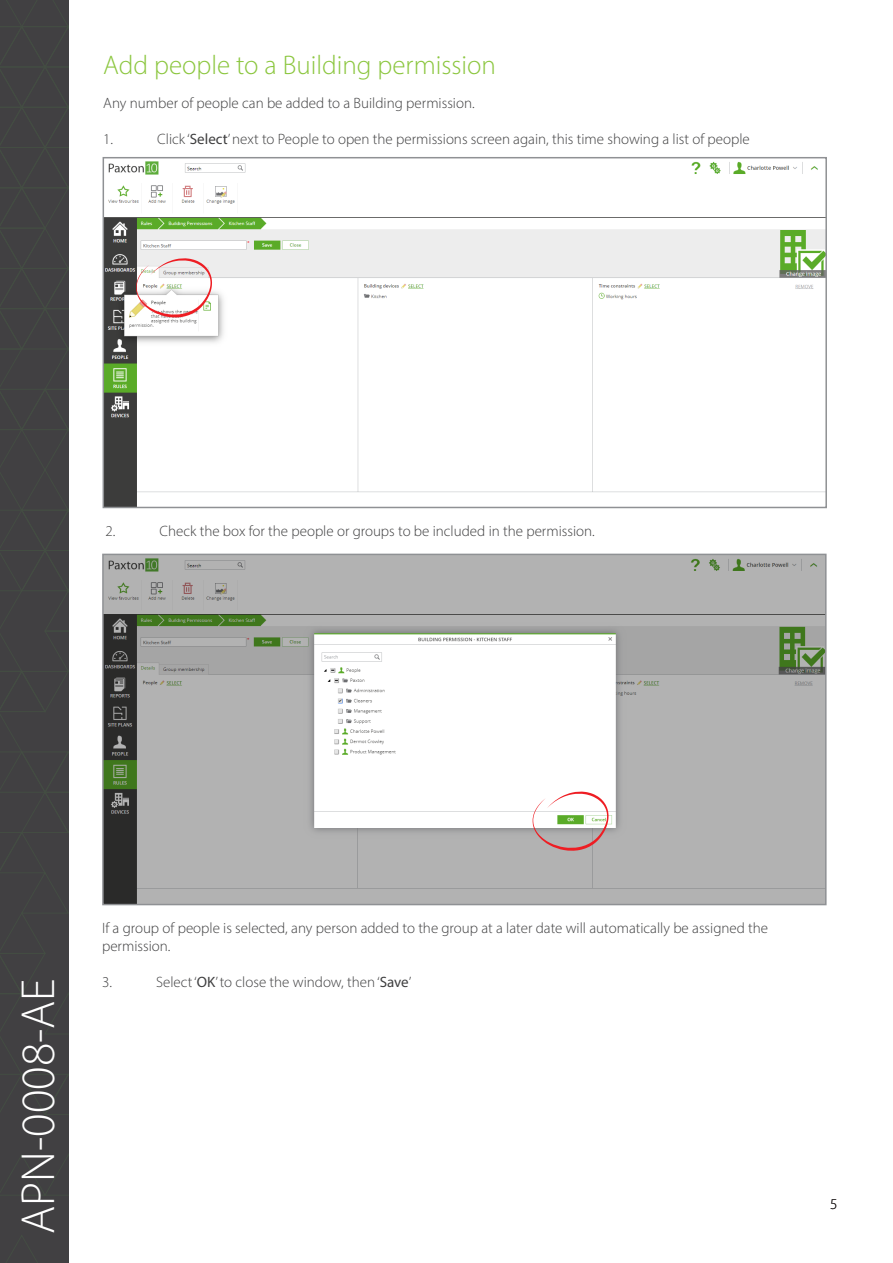
<style>
.page{position:relative;width:893px;height:1263px;background:#fff}
.page>*{position:absolute;margin:0;border:0;box-sizing:border-box;transform-origin:0 0}
.t1{font:300 48px "Myriad Pro";color:#fff}
.t2{font:300 27px "Myriad Pro";color:#8bc63e}
.t3{font:300 15px/18px "Myriad Pro";color:#3e3e3f}
.t4{font:300 15px "Myriad Pro";color:#231f20}
.s1{font-weight:400}
</style>
<div class="page">
<div style="left:0;top:0;width:69px;height:1263px;background:#414042"></div>
<svg style="left:7px;top:1235px;width:31px;height:28px"></svg>
<svg style="left:0;top:0;width:68px;height:1196px"></svg>
<img style="left:106px;top:161px;width:718px;height:344px">
<div style="left:103px;top:157px;width:724px;height:351px;border:2px solid #8f9194"></div>
<img style="left:105px;top:557px;width:719px;height:345px">
<div style="left:102px;top:554px;width:725px;height:351px;border:2px solid #8f9194"></div>
<svg style="left:136px;top:258px;width:76px;height:60px"></svg>
<svg style="left:533px;top:791px;width:76px;height:60px"></svg>
<p class="t2" style="left:103px;top:49px;width:394px">Add people to a Building permission</p>
<p class="t3" style="left:103px;top:93px;width:373px">Any number of people can be added to a Building permission.</p>
<p class="t3" style="left:103px;top:129px;width:11px">1.</p>
<p class="t3" style="left:157px;top:129px;width:594px">Click ‘<span class="s1">Select</span>’ next to People to open the permissions screen again, this time showing a list of people</p>
<p class="t3" style="left:106px;top:522px;width:11px">2.</p>
<p class="t3" style="left:160px;top:522px;width:437px">Check the box for the people or groups to be included in the permission.</p>
<h1 class="t1" style="left:9px;top:1234px;width:257px;rotate:-90deg">APN-0008-AE</h1>
<p class="t3" style="left:102px;top:918px;width:667px">If a group of people is selected, any person added to the group at a later date will automatically be assigned the permission.</p>
<p class="t3" style="left:102px;top:972px;width:11px">3.</p>
<p class="t3" style="left:156px;top:972px;width:257px">Select ‘<span class="s1">OK</span>’ to close the window, then ‘<span class="s1">Save</span>’</p>
<p class="t4" style="left:830px;top:1195px;width:9px">5</p>
</div>
